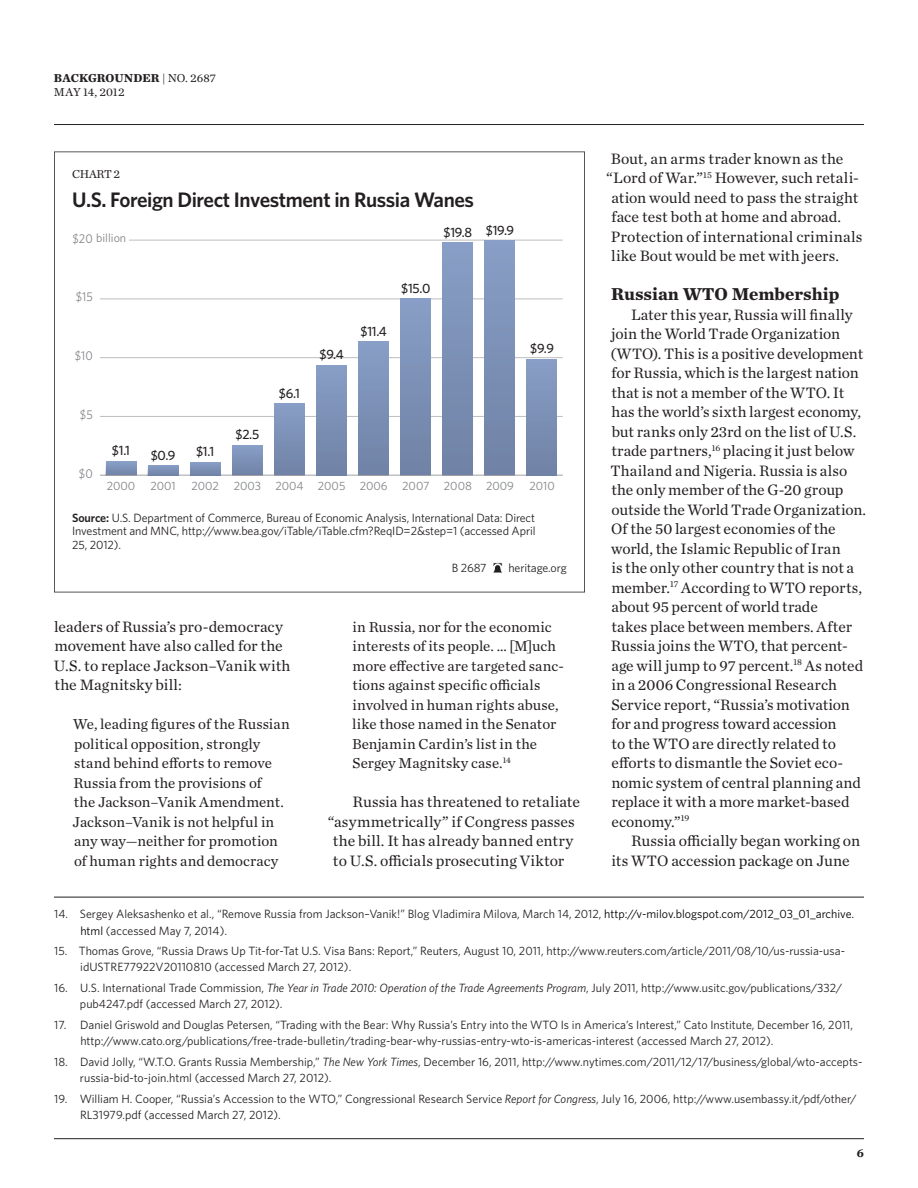
<style>
.page{position:relative;width:918px;height:1188px;background:#fff}
.page>*{position:absolute;margin:0;border:0;box-sizing:border-box;transform-origin:0 0}
.t1{font:600 21px "Whitney";letter-spacing:-.02em;color:#231f20}
.Heading1{font:700 18px "Chronicle Text G1";color:#231f20}
.Body_Text{font:15.75px/19.5px "Chronicle Text G1";color:#231f20}
.Block_Quote{font:15px/19.5px "Chronicle Text G1";letter-spacing:.005em;color:#231f20}
.t2{font:500 13.5px "Whitney";letter-spacing:-.02em;color:#231f20}
.t3{font:12.75px "Whitney";color:#808285;scale:.94 1}
.t4{font:12px/16.2px "Whitney";color:#231f20}
.t5{font:12px "Whitney";color:#808285}
.t6{font:12px/14.4px "Chronicle Text G1";letter-spacing:.015em;color:#231f20}
.t7{font:12px "Chronicle Text G1";letter-spacing:-.02em;color:#231f20}
.t8{font:700 12px "Chronicle Text G1";color:#231f20}
.s1{font-weight:700}
.s2{font-size:12.75px}
.s3{font-weight:600}
.s4{color:#000}
.s5{font-style:italic}
</style>
<div class="page">
<hr style="left:54px;top:1138px;width:810px;height:1px;background:#231f20">
<hr style="left:54px;top:124px;width:810px;height:1px;background:#231f20">
<hr style="left:54px;top:897px;width:810px;height:1px;background:#231f20">
<svg style="left:54px;top:152px;width:531px;height:440px"></svg>
<svg style="left:492px;top:562px;width:11px;height:11px"></svg>
<svg style="left:106px;top:462px;width:30px;height:13px"></svg>
<div style="left:148px;top:465px;width:30px;height:10px;background:#7d91b7"></div>
<svg style="left:190px;top:462px;width:30px;height:13px"></svg>
<div style="left:232px;top:446px;width:30px;height:29px;background:linear-gradient(to right,#7c90b6,#7c90b6)"></div>
<div style="left:274px;top:404px;width:30px;height:71px;background:linear-gradient(to bottom,#889ec6,#7083a6)"></div>
<div style="left:316px;top:365px;width:31px;height:110px;background:linear-gradient(to bottom,#889ec6,#7083a6)"></div>
<div style="left:358px;top:342px;width:31px;height:133px;background:linear-gradient(to bottom,#889ec6,#7082a5)"></div>
<div style="left:400px;top:299px;width:31px;height:176px;background:linear-gradient(to bottom,#889ec6,#7083a5)"></div>
<div style="left:442px;top:243px;width:31px;height:232px;background:linear-gradient(to bottom,#889ec6,#7082a5)"></div>
<div style="left:485px;top:241px;width:30px;height:234px;background:linear-gradient(to bottom,#889ec6,#7082a5)"></div>
<div style="left:527px;top:359px;width:30px;height:116px;background:linear-gradient(to bottom,#889ec6,#7083a6)"></div>
<p class="t6" style="left:54px;top:70px;width:164px"><span class="s1">BACKGROUNDER</span> | NO. 2687<br>May 14, 2012</p>
<p class="t7" style="left:72px;top:165px;width:50px">CHART 2</p>
<p class="t1" style="left:72px;top:185px;width:404px">U.S. Foreign Direct Investment in Russia Wanes</p>
<p class="t5" style="left:73px;top:230px;width:55px"><span class="s2">$20</span> billion</p>
<p class="t3" style="left:76px;top:289px;width:20px">$15</p>
<p class="t3" style="left:75px;top:347px;width:21px">$10</p>
<p class="t3" style="left:80px;top:406px;width:15px">$5</p>
<p class="t3" style="left:79px;top:465px;width:16px">$0</p>
<p class="t2" style="left:112px;top:442px;width:20px">$1.1</p>
<p class="t2" style="left:151px;top:446px;width:26px">$0.9</p>
<p class="t2" style="left:196px;top:442px;width:20px">$1.1</p>
<p class="t2" style="left:236px;top:425px;width:25px">$2.5</p>
<p class="t2" style="left:279px;top:384px;width:23px">$6.1</p>
<p class="t2" style="left:320px;top:346px;width:26px">$9.4</p>
<p class="t2" style="left:444px;top:222px;width:72px">$19.8 $19.9</p>
<p class="t2" style="left:361px;top:322px;width:28px">$11.4</p>
<p class="t2" style="left:401px;top:279px;width:31px">$15.0</p>
<p class="t2" style="left:530px;top:340px;width:25px">$9.9</p>
<p class="t5" style="left:107px;top:478px;width:30px">2000</p>
<p class="t5" style="left:150px;top:478px;width:27px">2001</p>
<p class="t5" style="left:192px;top:478px;width:324px">2002 2003 2004 2005 2006 2007 2008 2009</p>
<p class="t5" style="left:529px;top:478px;width:27px">2010</p>
<p class="t4" style="left:72px;top:510px;width:465px;line-height:13.5px;text-align:justify"><span class="s3">Source:</span> U.S. Department of Commerce, Bureau of Economic Analysis, International Data: Direct Investment and MNC, http://www.bea.gov/iTable/iTable.cfm?ReqID=2&amp;step=1 (accessed April 25, 2012).</p>
<p class="Body_Text" style="left:54px;top:616px;width:238px">leaders of Russia’s pro-democracy movement have also called for the<br>U.S. to replace Jackson–Vanik with the Magnitsky bill:</p>
<p class="Block_Quote" style="left:73px;top:713px;width:219px">We, leading figures of the Russian political opposition, strongly stand behind efforts to remove<br>Russia from the provisions of<br>the Jackson–Vanik Amendment.<br>Jackson–Vanik is not helpful in any way—neither for promotion of human rights and democracy</p>
<p class="t4" style="left:452px;top:560px;width:36px">B 2687</p>
<p class="t4" style="left:509px;top:560px;width:60px">heritage.org</p>
<p class="Block_Quote" style="left:352px;top:616px;width:213px">in Russia, nor for the economic interests of its people. … [M]uch more effective are targeted sanc&shy;tions against specific officials involved in human rights abuse, like those named in the Senator<br>Benjamin Cardin’s list in the<br>Sergey Magnitsky case.<sup>14</sup></p>
<p class="Body_Text" style="left:353px;top:791px;width:229px">Russia has threatened to retaliate</p>
<p class="Body_Text" style="left:328px;top:811px;width:249px">“asymmetrically” if Congress passes</p>
<p class="Body_Text" style="left:333px;top:830px;width:242px">the bill. It has already banned entry</p>
<p class="Body_Text" style="left:333px;top:850px;width:233px">to U.S. officials prosecuting Viktor</p>
<p class="Body_Text" style="left:611px;top:148px;width:234px">Bout, an arms trader known as the</p>
<p class="Body_Text" style="left:606px;top:167px;width:254px">“Lord of War.”<sup>15</sup> However, such retali-</p>
<p class="Body_Text" style="left:611px;top:187px;width:249px">ation would need to pass the straight</p>
<p class="Body_Text" style="left:612px;top:206px;width:231px">face test both at home and abroad.</p>
<p class="Body_Text" style="left:611px;top:226px;width:253px">Protection of international criminals</p>
<p class="Body_Text" style="left:611px;top:245px;width:229px">like Bout would be met with jeers.</p>
<h1 class="Heading1" style="left:611px;top:279px;width:230px">Russian WTO Membership</h1>
<p class="Body_Text" style="left:610px;top:304px;width:257px;text-indent:21px">Later this year, Russia will finally join the World Trade Organization (WTO). This is a positive development for Russia, which is the largest nation that is not a member of the WTO. It has the world’s sixth largest economy, but ranks only 23rd on the list of U.S. trade partners,<sup>16</sup> placing it just below Thailand and Nigeria. Russia is also the only member of the G-20 group outside the World Trade Organization.<br>Of the 50 largest economies of the world, the Islamic Republic of Iran<br>is the only other country that is not a member.<sup>17</sup> According to WTO reports, about 95 percent of world trade<br>takes place between members. After Russia joins the WTO, that percent&shy;age will jump to 97 percent.<sup>18</sup> As noted in a 2006 Congressional Research Service report, “Russia’s motivation for and progress toward accession<br>to the WTO are directly related to efforts to dismantle the Soviet eco&shy;nomic system of central planning and replace it with a more market-based economy.”<sup>19</sup></p>
<p class="Body_Text" style="left:611px;top:830px;width:250px;text-indent:20px">Russia officially began working on its WTO accession package on June</p>
<p class="t4" style="left:80px;top:906px;width:775px;text-indent:-26px">14. Sergey Aleksashenko et al., “Remove Russia from Jackson–Vanik!” Blog Vladimira Milova, March 14, 2012, <span class="s4">http://v-milov.blogspot.com/2012_03_01_archive. html</span> (accessed May 7, 2014).</p>
<p class="t4" style="left:80px;top:943px;width:766px;text-indent:-26px">15. Thomas Grove, “Russia Draws Up Tit-for-Tat U.S. Visa Bans: Report,” Reuters, August 10, 2011, http://www.reuters.com/article/2011/08/10/us-russia-usa&shy;idUSTRE77922V20110810 (accessed March 27, 2012).</p>
<p class="t4" style="left:80px;top:980px;width:764px;text-indent:-26px">16. U.S. International Trade Commission, <span class="s5">The Year in Trade 2010: Operation of the Trade Agreements Program</span>, July 2011, http://www.usitc.gov/publications/332/ pub4247.pdf (accessed March 27, 2012).</p>
<p class="t4" style="left:80px;top:1016px;width:774px;text-indent:-26px">17. Daniel Griswold and Douglas Petersen, “Trading with the Bear: Why Russia’s Entry into the WTO Is in America’s Interest,” Cato Institute, December 16, 2011, http://www.cato.org/publications/free-trade-bulletin/trading-bear-why-russias-entry-wto-is-americas-interest (accessed March 27, 2012).</p>
<p class="t4" style="left:80px;top:1053px;width:784px;text-indent:-26px">18. David Jolly, “W.T.O. Grants Russia Membership,” <span class="s5">The New York Times</span>, December 16, 2011, http://www.nytimes.com/2011/12/17/business/global/wto-accepts&shy;russia-bid-to-join.html (accessed March 27, 2012).</p>
<p class="t4" style="left:80px;top:1090px;width:778px;text-indent:-26px">19. William H. Cooper, “Russia’s Accession to the WTO,” Congressional Research Service <span class="s5">Report for Congress</span>, July 16, 2006, http://www.usembassy.it/pdf/other/<br>RL31979.pdf (accessed March 27, 2012).</p>
<p class="t8" style="left:857px;top:1144px;width:9px">6</p>
</div>
